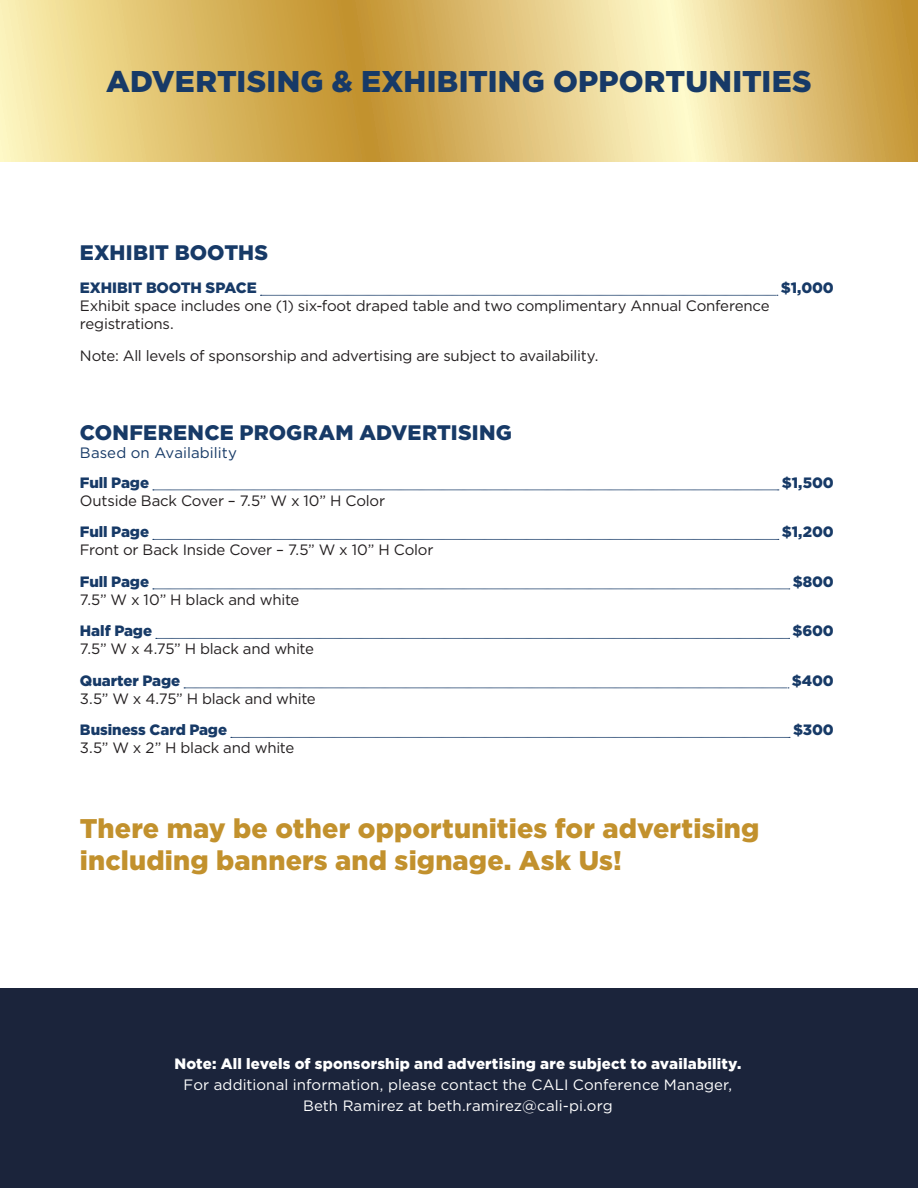
<style>
.page{position:relative;width:918px;height:1188px;background:#fff}
.page>*{position:absolute;margin:0;border:0;box-sizing:border-box;transform-origin:0 0}
.t1{font:900 30px "Gotham HTF";letter-spacing:.005em;color:#173a67}
.t2{font:900 27px/32.4px "Gotham HTF";letter-spacing:.005em;color:#c2912d}
.t3{font:900 21px "Gotham HTF";letter-spacing:.01em;color:#173a67}
.t4{font:15px/18px "Gotham HTF";letter-spacing:-.015em;color:#231f20}
.t5{font:15px/21px "Gotham HTF";letter-spacing:.005em;color:#fff;text-align:center}
.t6{font:900 15px "Gotham HTF";letter-spacing:-.005em;color:#173a67}
.t7{font:15px "Gotham HTF";letter-spacing:.005em;color:#173a67}
.s1{font-weight:900}
</style>
<div class="page">
<svg style="left:0;top:0;width:918px;height:162px"></svg>
<svg style="left:153px;top:490px;width:626px;height:1px"></svg>
<svg style="left:153px;top:539px;width:626px;height:1px"></svg>
<svg style="left:153px;top:589px;width:637px;height:1px"></svg>
<svg style="left:156px;top:638px;width:634px;height:1px"></svg>
<svg style="left:184px;top:688px;width:605px;height:1px"></svg>
<svg style="left:231px;top:737px;width:559px;height:1px"></svg>
<div style="left:0;top:988px;width:918px;height:200px;background:#1b243b"></div>
<svg style="left:260px;top:295px;width:518px;height:1px"></svg>
<p class="t1" style="left:106px;top:64px;width:707px">ADVERTISING &amp; EXHIBITING OPPORTUNITIES</p>
<p class="t3" style="left:80px;top:241px;width:190px">EXHIBIT BOOTHS</p>
<p class="t6" style="left:80px;top:279px;width:178px">EXHIBIT BOOTH SPACE</p>
<p class="t6" style="left:781px;top:279px;width:54px">$1,000</p>
<p class="t4" style="left:80px;top:297px;width:691px">Exhibit space includes one (1) six-foot draped table and two complimentary Annual Conference registrations.</p>
<p class="t4" style="left:80px;top:346px;width:520px">Note: All levels of sponsorship and advertising are subject to availability.</p>
<p class="t3" style="left:80px;top:420px;width:434px">CONFERENCE PROGRAM ADVERTISING</p>
<p class="t7" style="left:80px;top:444px;width:158px">Based on Availability</p>
<p class="t6" style="left:80px;top:474px;width:71px">Full Page</p>
<p class="t6" style="left:782px;top:474px;width:53px">$1,500</p>
<p class="t4" style="left:80px;top:491px;width:307px">Outside Back Cover – 7.5” W x 10” H Color</p>
<p class="t6" style="left:80px;top:523px;width:71px">Full Page</p>
<p class="t6" style="left:782px;top:523px;width:54px">$1,200</p>
<p class="t4" style="left:80px;top:541px;width:355px">Front or Back Inside Cover – 7.5” W x 10” H Color</p>
<p class="t6" style="left:80px;top:573px;width:71px">Full Page</p>
<p class="t6" style="left:793px;top:573px;width:43px">$800</p>
<p class="t4" style="left:80px;top:590px;width:221px">7.5” W x 10” H black and white</p>
<p class="t6" style="left:80px;top:622px;width:74px">Half Page</p>
<p class="t6" style="left:793px;top:622px;width:43px">$600</p>
<p class="t4" style="left:80px;top:640px;width:236px">7.5” W x 4.75” H black and white</p>
<p class="t6" style="left:80px;top:672px;width:102px">Quarter Page</p>
<p class="t6" style="left:792px;top:672px;width:43px">$400</p>
<p class="t4" style="left:80px;top:689px;width:237px">3.5” W x 4.75” H black and white</p>
<p class="t6" style="left:80px;top:721px;width:149px">Business Card Page</p>
<p class="t6" style="left:793px;top:721px;width:42px">$300</p>
<p class="t4" style="left:80px;top:739px;width:216px">3.5” W x 2” H black and white</p>
<p class="t2" style="left:80px;top:811px;width:681px">There may be other opportunities for advertising including banners and signage. Ask Us!</p>
<p class="t5" style="left:174px;top:1053px;width:569px"><span class="s1">Note: All levels of sponsorship and advertising are subject to availability.<br></span>For additional information, please contact the CALI Conference Manager,<br>Beth Ramirez at beth.ramirez@cali-pi.org</p>
</div>
